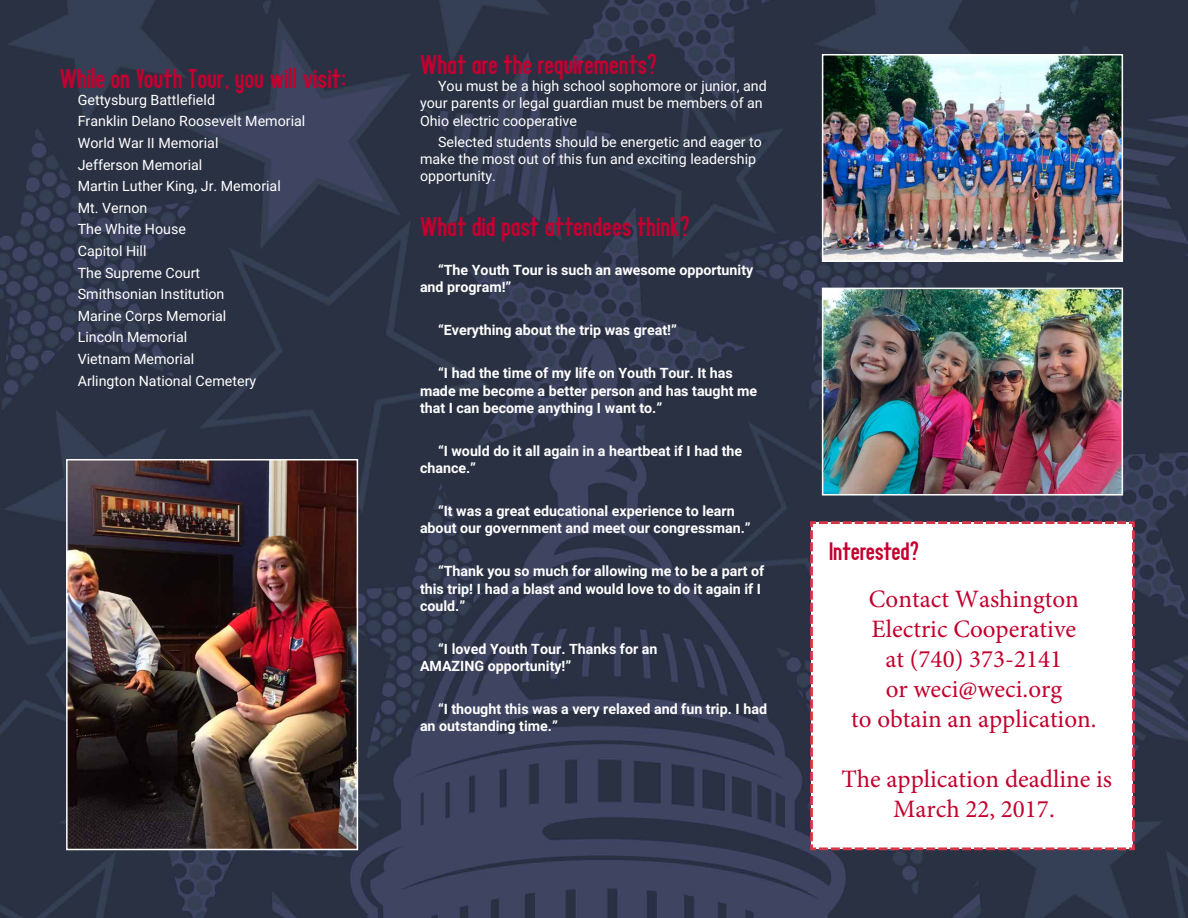
<style>
.page{position:relative;width:1188px;height:918px;background:#fff}
.page>*{position:absolute;margin:0;border:0;box-sizing:border-box;transform-origin:0 0}
.t1{font:27px "Practique";color:#c3002f}
.t2{font:25.05px/30.2px "Minion Pro";color:#c2002e;text-align:center}
.t3{font:25.05px "Practique";color:#c3002f}
.t4{font:700 14.25px/17.1px "Roboto";color:#fff}
.t5{font:14.25px/21.6px "Roboto";color:#fff}
</style>
<div class="page">
<img style="left:0;top:0;width:1188px;height:918px">
<img style="left:825px;top:57px;width:295px;height:202px">
<div style="left:822px;top:54px;width:301px;height:208px;border:2px solid #fff"></div>
<img style="left:69px;top:462px;width:286px;height:385px">
<div style="left:66px;top:459px;width:292px;height:391px;border:2px solid #fff"></div>
<img style="left:825px;top:291px;width:295px;height:202px">
<div style="left:822px;top:288px;width:301px;height:208px;border:2px solid #fff"></div>
<svg style="left:809px;top:520px;width:327px;height:332px"></svg>
<h1 class="t1" style="left:60px;top:65px;width:288px">While on Youth Tour, you will visit:</h1>
<p class="t5" style="left:78px;top:88px;width:229px">Gettysburg Battlefield<br>Franklin Delano Roosevelt Memorial<br>World War II Memorial<br>Jefferson Memorial<br>Martin Luther King, Jr. Memorial<br>Mt. Vernon<br>The White House<br>Capitol Hill<br>The Supreme Court<br>Smithsonian Institution<br>Marine Corps Memorial<br>Lincoln Memorial<br>Vietnam Memorial<br>Arlington National Cemetery</p>
<h1 class="t1" style="left:420px;top:52px;width:239px">What are the requirements?</h1>
<p class="t5" style="left:420px;top:77px;width:348px;line-height:17.1px;text-indent:18px">You must be a high school sophomore or junior, and your parents or legal guardian must be members of an<br>Ohio electric cooperative</p>
<p class="t5" style="left:420px;top:133px;width:344px;line-height:17.1px;text-indent:18px">Selected students should be energetic and eager to make the most out of this fun and exciting leadership opportunity.</p>
<h1 class="t1" style="left:420px;top:214px;width:271px">What did past attendees think?</h1>
<p class="t4" style="left:420px;top:261px;width:335px;text-indent:18px">“The Youth Tour is such an awesome opportunity and program!”</p>
<p class="t4" style="left:438px;top:321px;width:240px">“Everything about the trip was great!”</p>
<p class="t4" style="left:420px;top:364px;width:339px;text-indent:18px">“I had the time of my life on Youth Tour. It has made me become a better person and has taught me that I can become anything I want to.”</p>
<p class="t4" style="left:420px;top:442px;width:324px;text-indent:18px">“I would do it all again in a heartbeat if I had the chance.”</p>
<p class="t4" style="left:420px;top:502px;width:332px;text-align:center">“It was a great educational experience to learn about our government and meet our congressman.”</p>
<p class="t4" style="left:420px;top:562px;width:346px;text-indent:18px">“Thank you so much for allowing me to be a part of this trip! I had a blast and would love to do it again if I could.”</p>
<p class="t4" style="left:420px;top:640px;width:239px;text-indent:18px">“I loved Youth Tour. Thanks for an<br>AMAZING opportunity!”</p>
<p class="t4" style="left:420px;top:700px;width:349px;text-indent:18px">“I thought this was a very relaxed and fun trip. I had an outstanding time.”</p>
<h2 class="t3" style="left:830px;top:539px;width:91px">Interested?</h2>
<h2 class="t2" style="left:851px;top:584px;width:247px">Contact Washington<br>Electric Cooperative<br>at (740) 373-2141<br>or weci@weci.org<br>to obtain an application.</h2>
<h2 class="t2" style="left:841px;top:764px;width:272px">The application deadline is<br>March 22, 2017.</h2>
</div>
